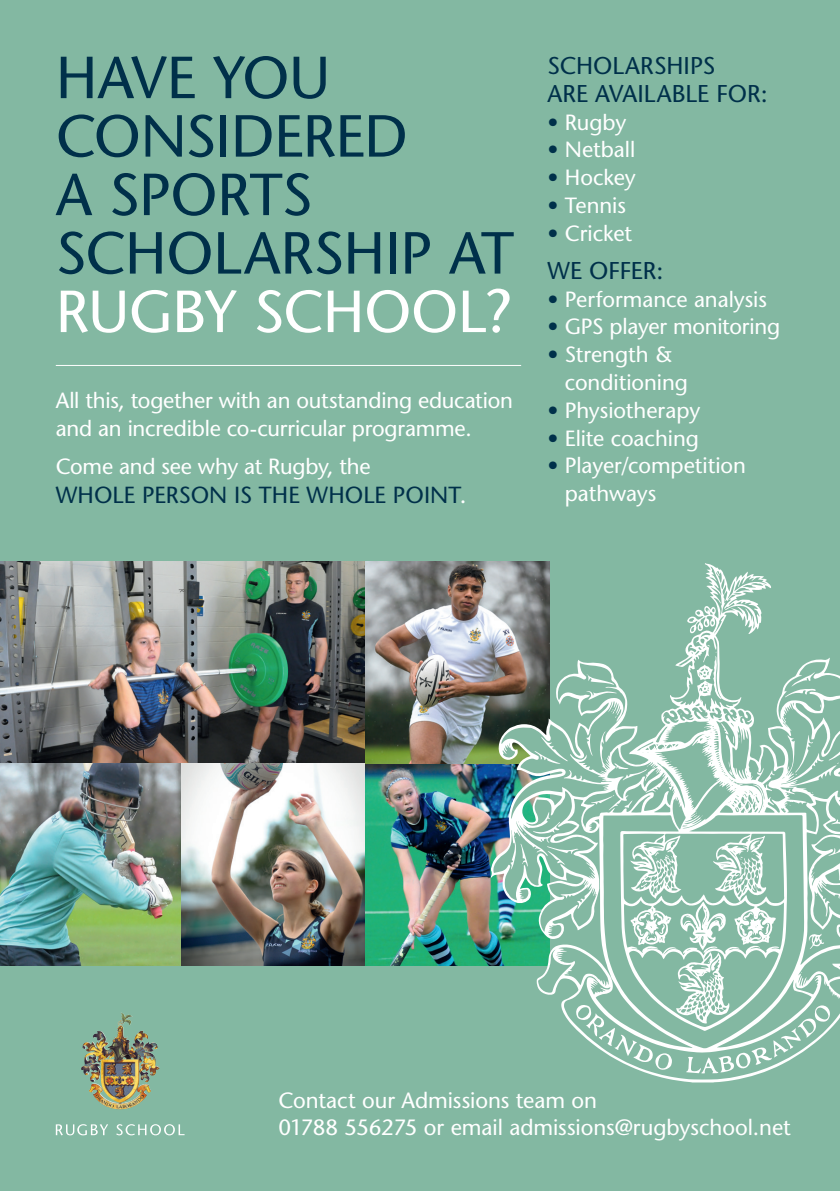
<style>
.page{position:relative;width:840px;height:1191px;background:#fff}
.page>*{position:absolute;margin:0;border:0;box-sizing:border-box;transform-origin:0 0}
.t1{font:59.2px "Stone Sans";letter-spacing:-.005em;color:#00304a}
.t2{font:59.2px "Stone Sans";letter-spacing:-.005em;color:#fff}
.t3{font:24.2px "Stone Sans";color:#00304a}
.t4{font:23.2px "Stone Sans";letter-spacing:.005em;color:#00304a}
.t5{font:22.2px "Stone Sans";letter-spacing:-.005em;color:#fff}
.t6{font:22px/27.8px "Stone Sans";letter-spacing:-.005em;color:#fff}
.s1{color:#fff}
.s2{color:#00304a}
</style>
<div class="page">
<div style="left:0;top:0;width:839px;height:1191px;background:#83b8a2"></div>
<hr style="left:56px;top:365px;width:465px;height:1px;background:#fff">
<svg style="left:56px;top:1124px;width:52px;height:11px"></svg>
<svg style="left:116px;top:1124px;width:68px;height:11px"></svg>
<img style="left:117px;top:1012px;width:6px;height:14px">
<img style="left:0;top:561px;width:365px;height:202px">
<img style="left:180px;top:763px;width:185px;height:202px">
<img style="left:365px;top:763px;width:125px;height:202px">
<img style="left:365px;top:561px;width:184px;height:202px">
<img style="left:0;top:763px;width:180px;height:202px">
<svg style="left:490px;top:563px;width:349px;height:519px"></svg>
<svg style="left:807px;top:933px;width:16px;height:16px"></svg>
<svg style="left:575px;top:1004px;width:96px;height:66px"></svg>
<svg style="left:685px;top:1005px;width:144px;height:68px"></svg>
<svg style="left:828px;top:742px;width:11px;height:21px"></svg>
<svg style="left:794px;top:735px;width:18px;height:40px"></svg>
<svg style="left:827px;top:840px;width:12px;height:16px"></svg>
<svg style="left:831px;top:819px;width:8px;height:8px"></svg>
<svg style="left:784px;top:672px;width:31px;height:25px"></svg>
<svg style="left:708px;top:976px;width:5px;height:7px"></svg>
<svg style="left:492px;top:645px;width:276px;height:308px"></svg>
<svg style="left:783px;top:805px;width:7px;height:6px"></svg>
<p class="t1" style="left:56px;top:42px;width:275px">HAVE YOU</p>
<p class="t1" style="left:56px;top:101px;width:353px">CONSIDERED</p>
<p class="t1" style="left:56px;top:159px;width:258px">A SPORTS</p>
<p class="t1" style="left:56px;top:218px;width:459px">SCHOLARSHIP AT</p>
<p class="t2" style="left:56px;top:276px;width:457px">RUGBY SCHOOL?</p>
<p class="t6" style="left:56px;top:386px;width:458px">All this, together with an outstanding education</p>
<p class="t6" style="left:56px;top:414px;width:417px">and an incredible co-curricular programme.</p>
<p class="t6" style="left:56px;top:452px;width:316px">Come and see why at Rugby, the</p>
<p class="t4" style="left:56px;top:481px;width:412px">WHOLE PERSON IS THE WHOLE POINT<span class="s1">.</span></p>
<p class="t3" style="left:547px;top:51px;width:169px">SCHOLARSHIPS</p>
<p class="t3" style="left:547px;top:79px;width:221px">ARE AVAILABLE FOR:</p>
<p class="t6" style="left:547px;top:108px;width:80px"><span class="s2">•</span> Rugby</p>
<p class="t6" style="left:547px;top:136px;width:89px"><span class="s2">•</span> Netball</p>
<p class="t6" style="left:547px;top:164px;width:90px"><span class="s2">•</span> Hockey</p>
<p class="t6" style="left:547px;top:191px;width:80px"><span class="s2">•</span> Tennis</p>
<p class="t6" style="left:547px;top:219px;width:86px"><span class="s2">•</span> Cricket</p>
<p class="t3" style="left:547px;top:256px;width:117px">WE OFFER:</p>
<p class="t6" style="left:547px;top:285px;width:221px"><span class="s2">•</span> Performance analysis</p>
<p class="t6" style="left:547px;top:313px;width:234px"><span class="s2">•</span> GPS player monitoring</p>
<p class="t6" style="left:564px;top:341px;width:125px;text-indent:-17px"><span class="s2">•</span> Strength &amp; conditioning</p>
<p class="t6" style="left:547px;top:396px;width:154px"><span class="s2">•</span> Physiotherapy</p>
<p class="t6" style="left:547px;top:424px;width:153px"><span class="s2">•</span> Elite coaching</p>
<p class="t6" style="left:564px;top:452px;width:183px;text-indent:-17px"><span class="s2">•</span> Player/competition pathways</p>
<p class="t5" style="left:278px;top:1086px;width:320px">Contact our Admissions team on</p>
<p class="t5" style="left:278px;top:1114px;width:513px">01788 556275 or email admissions@rugbyschool.net</p>
</div>
